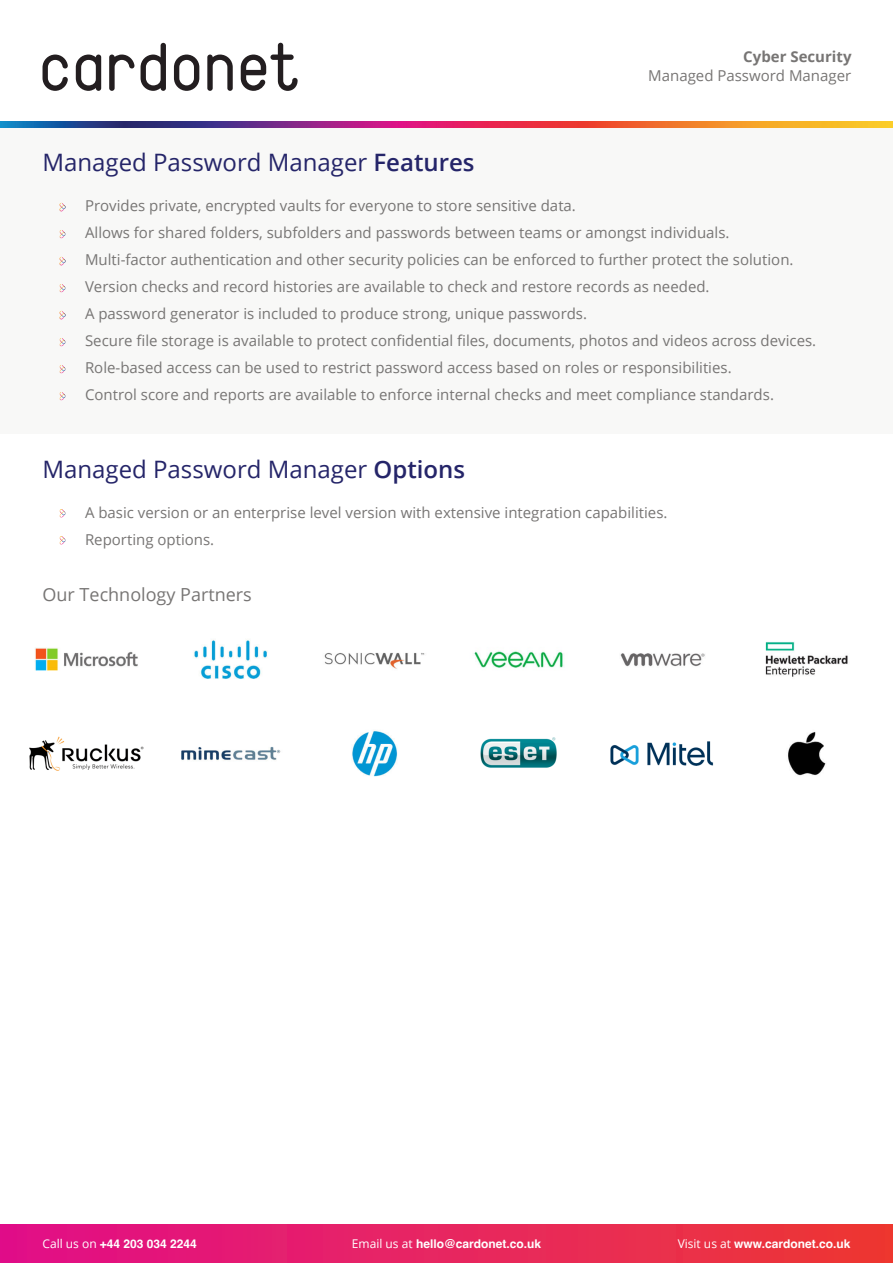
<style>
.page{position:relative;width:893px;height:1263px;background:#fff}
.page>*{position:absolute;margin:0;border:0;box-sizing:border-box;transform-origin:0 0}
.t1{font:24px "Open Sans";color:#252569}
.t2{font:18px "Open Sans";color:#777574}
.t3{font:15px/27px "Open Sans";color:#777574}
.t4{font:700 15px "Open Sans";color:#777574}
.t5{font:700 12px "Helvetica";color:#fff}
.s1{font-weight:600}
.s2{font-family:"Open Sans";font-weight:400}
</style>
<div class="page">
<div style="left:0;top:128px;width:893px;height:306px;background:#f8f8f7"></div>
<div style="left:0;top:1225px;width:893px;height:38px;background:linear-gradient(to right,#e10f8a,#ed3a33)"></div>
<svg style="left:43px;top:55px;width:25px;height:36px"></svg>
<svg style="left:76px;top:55px;width:25px;height:36px"></svg>
<svg style="left:174px;top:55px;width:25px;height:36px"></svg>
<svg style="left:207px;top:55px;width:26px;height:36px"></svg>
<svg style="left:141px;top:43px;width:25px;height:48px"></svg>
<svg style="left:109px;top:55px;width:26px;height:36px"></svg>
<svg style="left:241px;top:43px;width:57px;height:48px"></svg>
<img style="left:0;top:122px;width:893px;height:6px">
<svg style="left:60px;top:230px;width:6px;height:9px"></svg>
<svg style="left:60px;top:257px;width:6px;height:9px"></svg>
<svg style="left:60px;top:203px;width:6px;height:9px"></svg>
<svg style="left:60px;top:284px;width:6px;height:9px"></svg>
<svg style="left:60px;top:311px;width:6px;height:9px"></svg>
<svg style="left:60px;top:338px;width:6px;height:9px"></svg>
<svg style="left:60px;top:392px;width:6px;height:9px"></svg>
<svg style="left:60px;top:365px;width:6px;height:9px"></svg>
<svg style="left:60px;top:536px;width:6px;height:9px"></svg>
<svg style="left:60px;top:509px;width:6px;height:9px"></svg>
<img style="left:29px;top:640px;width:819px;height:137px">
<p class="t4" style="left:743px;top:50px;width:110px">Cyber Security</p>
<p class="t3" style="left:648px;top:64px;width:204px">Managed Password Manager</p>
<h1 class="t1" style="left:43px;top:153px;width:434px">Managed Password Manager <span class="s1">Features</span></h1>
<p class="t3" style="left:85px;top:194px;width:733px">Provides private, encrypted vaults for everyone to store sensitive data.<br>Allows for shared folders, subfolders and passwords between teams or amongst individuals.<br>Multi-factor authentication and other security policies can be enforced to further protect the solution.<br>Version checks and record histories are available to check and restore records as needed.<br>A password generator is included to produce strong, unique passwords.<br>Secure file storage is available to protect confidential files, documents, photos and videos across devices.<br>Role-based access can be used to restrict password access based on roles or responsibilities.<br>Control score and reports are available to enforce internal checks and meet compliance standards.</p>
<h1 class="t1" style="left:43px;top:459px;width:424px">Managed Password Manager <span class="s1">Options</span></h1>
<p class="t3" style="left:85px;top:500px;width:584px">A basic version or an enterprise level version with extensive integration capabilities.<br>Reporting options.</p>
<p class="t2" style="left:43px;top:587px;width:211px">Our Technology Partners</p>
<p class="t5" style="left:43px;top:1239px;width:156px"><span class="s2">Call us on</span> +44 203 034 2244</p>
<p class="t5" style="left:352px;top:1239px;width:191px"><span class="s2">Email us at</span> hello@cardonet.co.uk</p>
<p class="t5" style="left:678px;top:1239px;width:174px"><span class="s2">Visit us at</span> www.cardonet.co.uk</p>
</div>
